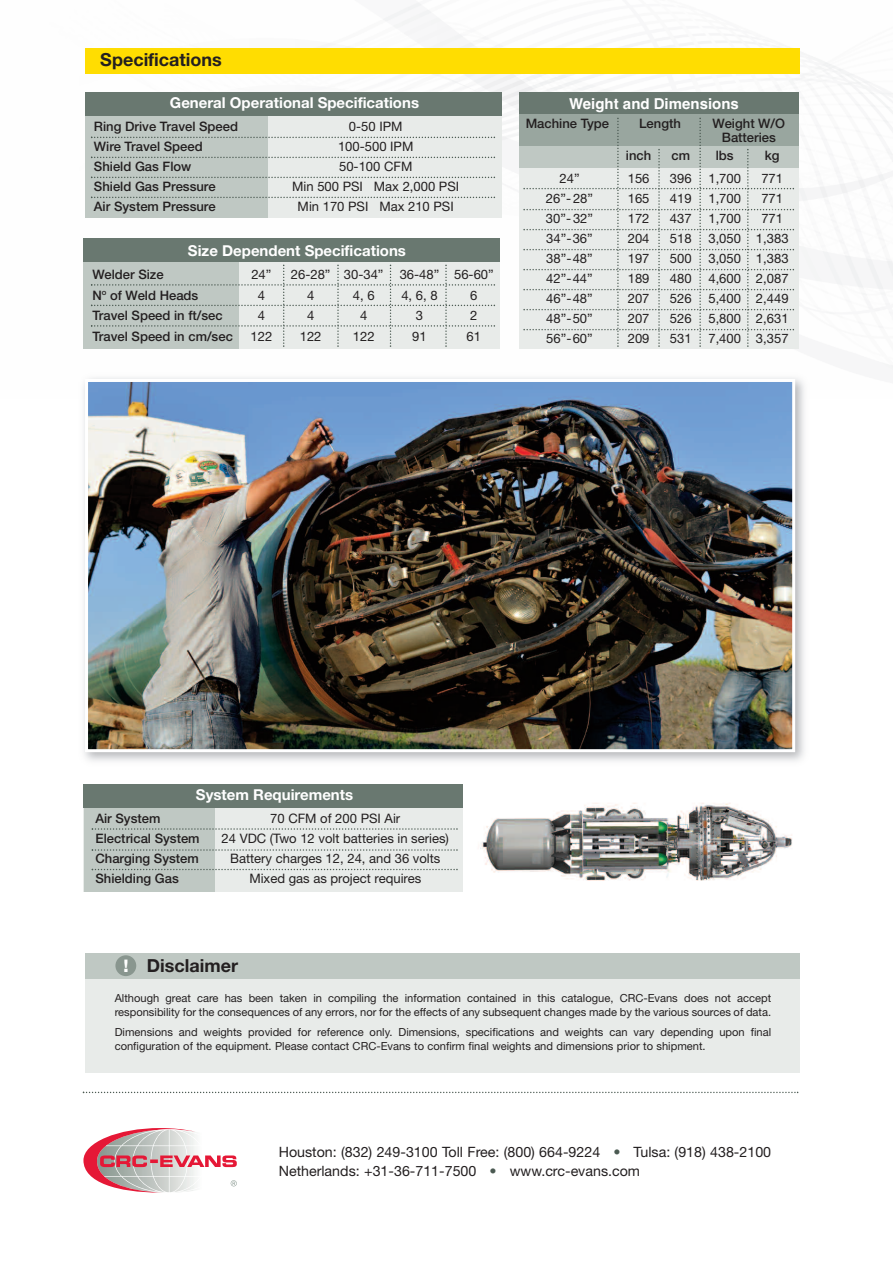
<style>
.page{position:relative;width:893px;height:1263px;background:#fff}
.page>*{position:absolute;margin:0;border:0;box-sizing:border-box;transform-origin:0 0}
.t1{font:700 18px "Helvetica Neue LT";color:#231f20}
.t2{font:700 15px "Helvetica Neue LT";color:#fff}
.t3{font:700 15px "Helvetica";color:#fff}
.t4{font:14.25px/19.5px "Helvetica Neue LT";color:#231f20}
.t5{font:13.05px "Helvetica Neue LT";color:#231f20}
.t6{font:500 13.05px/13.6px "Helvetica Neue LT";color:#231f20;text-align:center}
.t7{font:11.1px/14px "Helvetica Neue LT";color:#231f20}
.s1{font-weight:800;font-size:17.4px;color:#fff}
.s2{color:#4b5a52}
</style>
<div class="page">
<img style="left:83px;top:3px;width:810px;height:366px">
<div style="left:85px;top:110px;width:417px;height:108px;background:#e8ebe9"></div>
<div style="left:85px;top:113px;width:182px;height:105px;background:#bfc8c3"></div>
<div style="left:84px;top:256px;width:156px;height:92px;background:#bfc8c3"></div>
<div style="left:240px;top:256px;width:260px;height:92px;background:linear-gradient(to right,#e8ebe9,#e7eae8)"></div>
<div style="left:85px;top:48px;width:714px;height:26px;background:#ffdd01"></div>
<img style="left:89px;top:383px;width:702px;height:365px">
<div style="left:85px;top:379px;width:710px;height:373px;border:3px solid #fff"></div>
<svg style="left:83px;top:1092px;width:715px;height:1px"></svg>
<svg style="left:83px;top:1128px;width:154px;height:65px"></svg>
<div style="left:85px;top:969px;width:715px;height:104px;background:#e8ebe9"></div>
<div style="left:85px;top:953px;width:714px;height:25px;background:#bfc8c3"></div>
<div style="left:115px;top:955px;width:21px;height:21px;background:#89968f;border-radius:50%"></div>
<div style="left:85px;top:92px;width:417px;height:23px;background:#697870"></div>
<div style="left:84px;top:238px;width:416px;height:23px;background:#697870"></div>
<div style="left:519px;top:109px;width:279px;height:239px;background:#e8ebe9"></div>
<div style="left:519px;top:92px;width:279px;height:23px;background:#697870"></div>
<div style="left:519px;top:115px;width:279px;height:31px;background:#99a69f"></div>
<svg style="left:523px;top:118px;width:271px;height:229px"></svg>
<div style="left:84px;top:805px;width:379px;height:87px;background:#e8ebe9"></div>
<div style="left:84px;top:806px;width:130px;height:86px;background:#bfc8c3"></div>
<div style="left:84px;top:784px;width:379px;height:23px;background:#697870"></div>
<svg style="left:91px;top:137px;width:404px;height:1px"></svg>
<svg style="left:91px;top:157px;width:404px;height:1px"></svg>
<svg style="left:91px;top:177px;width:404px;height:1px"></svg>
<svg style="left:91px;top:197px;width:404px;height:1px"></svg>
<svg style="left:91px;top:265px;width:404px;height:82px"></svg>
<svg style="left:92px;top:828px;width:366px;height:2px"></svg>
<svg style="left:92px;top:849px;width:366px;height:2px"></svg>
<svg style="left:92px;top:869px;width:366px;height:1px"></svg>
<img style="left:480px;top:803px;width:312px;height:78px">
<h1 class="t1" style="left:100px;top:53px;width:123px">Specifications</h1>
<p class="t2" style="left:170px;top:97px;width:251px">General Operational Specifications</p>
<p class="t6" style="left:94px;top:121px;width:146px">Ring Drive Travel Speed</p>
<p class="t5" style="left:349px;top:122px;width:55px">0-50 IPM</p>
<p class="t6" style="left:94px;top:141px;width:110px">Wire Travel Speed</p>
<p class="t5" style="left:338px;top:142px;width:77px">100-500 IPM</p>
<p class="t6" style="left:94px;top:161px;width:99px">Shield Gas Flow</p>
<p class="t5" style="left:339px;top:162px;width:75px">50-100 CFM</p>
<p class="t6" style="left:94px;top:181px;width:123px">Shield Gas Pressure</p>
<p class="t5" style="left:292px;top:182px;width:169px">Min 500 PSI Max 2,000 PSI</p>
<p class="t6" style="left:94px;top:201px;width:123px">Air System Pressure</p>
<p class="t5" style="left:298px;top:202px;width:158px">Min 170 PSI Max 210 PSI</p>
<p class="t2" style="left:188px;top:245px;width:220px">Size Dependent Specifications</p>
<p class="t6" style="left:92px;top:269px;width:73px">Welder Size</p>
<p class="t5" style="left:251px;top:270px;width:22px">24”</p>
<p class="t5" style="left:291px;top:270px;width:204px">26-28” 30-34” 36-48” 56-60”</p>
<p class="t6" style="left:92px;top:289px;width:107px">N<sup>o</sup> of Weld Heads</p>
<p class="t5" style="left:258px;top:290px;width:9px">4</p>
<p class="t5" style="left:307px;top:290px;width:9px">4</p>
<p class="t5" style="left:353px;top:290px;width:23px">4, 6</p>
<p class="t5" style="left:401px;top:290px;width:38px">4, 6, 8</p>
<p class="t5" style="left:470px;top:290px;width:9px">6</p>
<p class="t6" style="left:92px;top:310px;width:132px">Travel Speed in ft/sec</p>
<p class="t5" style="left:258px;top:311px;width:9px">4</p>
<p class="t5" style="left:307px;top:311px;width:9px">4</p>
<p class="t5" style="left:360px;top:311px;width:9px">4</p>
<p class="t5" style="left:416px;top:311px;width:9px">3</p>
<p class="t5" style="left:470px;top:311px;width:9px">2</p>
<p class="t6" style="left:92px;top:331px;width:142px">Travel Speed in cm/sec</p>
<p class="t5" style="left:250px;top:332px;width:23px">122</p>
<p class="t5" style="left:300px;top:332px;width:23px">122</p>
<p class="t5" style="left:353px;top:332px;width:23px">122</p>
<p class="t5" style="left:412px;top:332px;width:16px">91</p>
<p class="t5" style="left:467px;top:332px;width:16px">61</p>
<p class="t3" style="left:569px;top:95px;width:171px">Weight and Dimensions</p>
<p class="t6" style="left:526px;top:118px;width:85px">Machine Type</p>
<p class="t6" style="left:639px;top:118px;width:43px">Length</p>
<p class="t6" style="left:713px;top:118px;width:74px">Weight W/O<br>Batteries</p>
<p class="t6" style="left:626px;top:150px;width:27px">inch</p>
<p class="t6" style="left:671px;top:150px;width:20px">cm</p>
<p class="t6" style="left:716px;top:150px;width:19px">lbs</p>
<p class="t6" style="left:765px;top:150px;width:16px">kg</p>
<p class="t5" style="left:559px;top:174px;width:22px">24”</p>
<p class="t5" style="left:628px;top:174px;width:23px">156</p>
<p class="t5" style="left:670px;top:174px;width:23px">396</p>
<p class="t5" style="left:708px;top:174px;width:34px">1,700</p>
<p class="t5" style="left:761px;top:174px;width:23px">771</p>
<p class="t5" style="left:546px;top:194px;width:49px">26”- 28”</p>
<p class="t5" style="left:628px;top:194px;width:23px">165</p>
<p class="t5" style="left:670px;top:194px;width:23px">419</p>
<p class="t5" style="left:708px;top:194px;width:34px">1,700</p>
<p class="t5" style="left:761px;top:194px;width:23px">771</p>
<p class="t5" style="left:546px;top:214px;width:49px">30”- 32”</p>
<p class="t5" style="left:628px;top:214px;width:23px">172</p>
<p class="t5" style="left:670px;top:214px;width:23px">437</p>
<p class="t5" style="left:708px;top:214px;width:34px">1,700</p>
<p class="t5" style="left:761px;top:214px;width:23px">771</p>
<p class="t5" style="left:546px;top:234px;width:48px">34”-36”</p>
<p class="t5" style="left:628px;top:234px;width:23px">204</p>
<p class="t5" style="left:670px;top:234px;width:23px">518</p>
<p class="t5" style="left:708px;top:234px;width:82px">3,050 1,383</p>
<p class="t5" style="left:546px;top:254px;width:48px">38”-48”</p>
<p class="t5" style="left:628px;top:254px;width:23px">197</p>
<p class="t5" style="left:670px;top:254px;width:23px">500</p>
<p class="t5" style="left:708px;top:254px;width:82px">3,050 1,383</p>
<p class="t5" style="left:546px;top:274px;width:48px">42”-44”</p>
<p class="t5" style="left:628px;top:274px;width:23px">189</p>
<p class="t5" style="left:670px;top:274px;width:23px">480</p>
<p class="t5" style="left:708px;top:274px;width:82px">4,600 2,087</p>
<p class="t5" style="left:546px;top:294px;width:48px">46”-48”</p>
<p class="t5" style="left:628px;top:294px;width:23px">207</p>
<p class="t5" style="left:670px;top:294px;width:23px">526</p>
<p class="t5" style="left:708px;top:294px;width:82px">5,400 2,449</p>
<p class="t5" style="left:546px;top:313px;width:48px">48”-50”</p>
<p class="t5" style="left:628px;top:313px;width:23px">207</p>
<p class="t5" style="left:670px;top:313px;width:23px">526</p>
<p class="t5" style="left:708px;top:313px;width:82px">5,800 2,631</p>
<p class="t5" style="left:546px;top:333px;width:48px">56”-60”</p>
<p class="t5" style="left:628px;top:333px;width:23px">209</p>
<p class="t5" style="left:670px;top:333px;width:23px">531</p>
<p class="t5" style="left:708px;top:333px;width:82px">7,400 3,357</p>
<p class="t2" style="left:196px;top:790px;width:159px">System Requirements</p>
<p class="t6" style="left:95px;top:813px;width:67px">Air System</p>
<p class="t5" style="left:270px;top:814px;width:132px">70 CFM of 200 PSI Air</p>
<p class="t6" style="left:95px;top:833px;width:106px">Electrical System</p>
<p class="t5" style="left:222px;top:834px;width:229px">24 VDC (Two 12 volt batteries in series)</p>
<p class="t6" style="left:95px;top:853px;width:105px">Charging System</p>
<p class="t5" style="left:230px;top:854px;width:212px">Battery charges 12, 24, and 36 volts</p>
<p class="t6" style="left:95px;top:873px;width:85px">Shielding Gas</p>
<p class="t5" style="left:249px;top:874px;width:173px">Mixed gas as project requires</p>
<h1 class="t1" style="left:123px;top:959px;width:116px"><span class="s1">!</span> Disclaimer</h1>
<p class="t7" style="left:115px;top:992px;width:658px">Although great care has been taken in compiling the information contained in this catalogue, CRC-Evans does not accept responsibility for the consequences of any errors, nor for the effects of any subsequent changes made by the various sources of data.</p>
<p class="t7" style="left:115px;top:1026px;width:658px">Dimensions and weights provided for reference only. Dimensions, specifications and weights can vary depending upon final configuration of the equipment. Please contact CRC-Evans to confirm final weights and dimensions prior to shipment.</p>
<p class="t4" style="left:279px;top:1143px;width:494px">Houston: (832) 249-3100 Toll Free: (800) 664-9224 <span class="s2">•</span> Tulsa: (918) 438-2100<br>Netherlands: +31-36-711-7500 <span class="s2">•</span> www.crc-evans.com</p>
</div>
